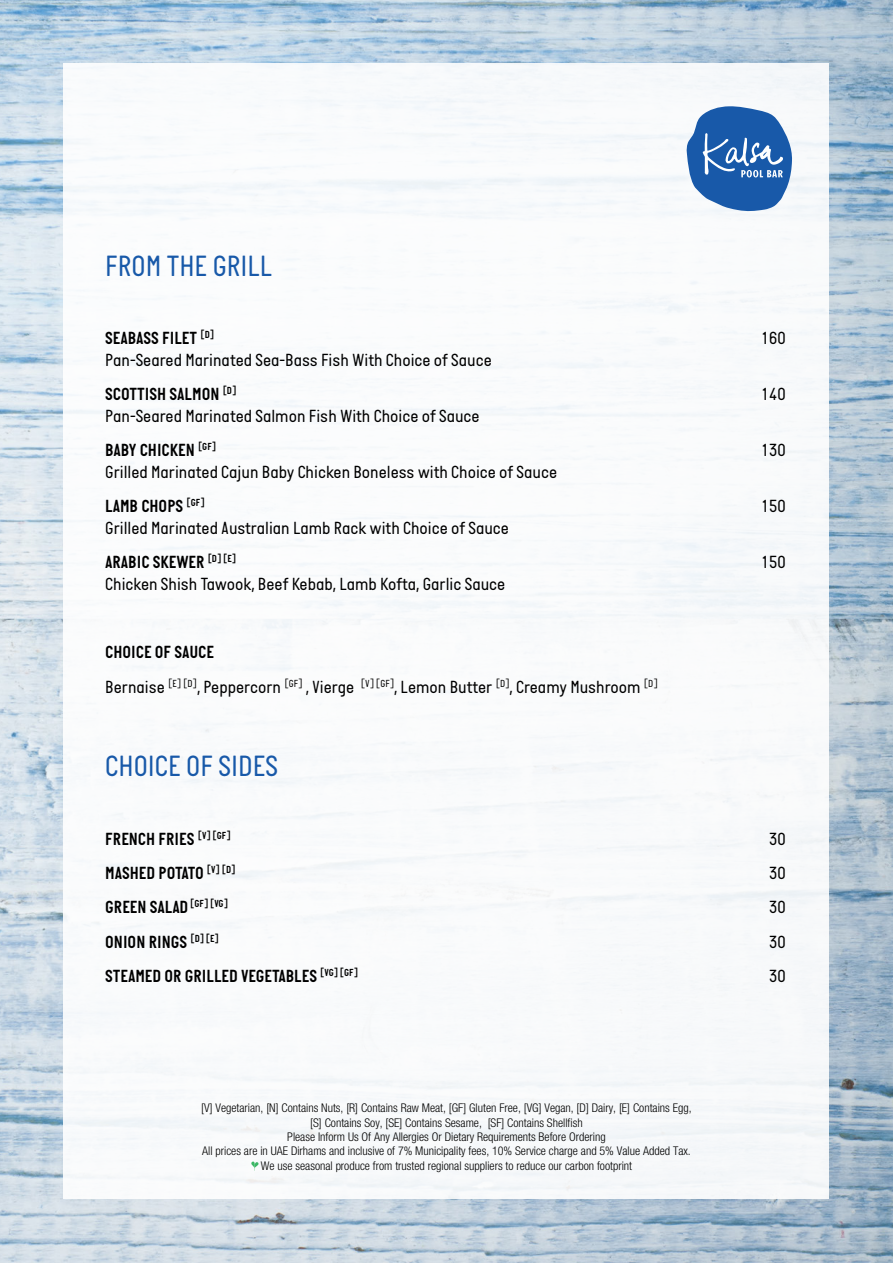
<style>
.page{position:relative;width:893px;height:1263px;background:#fff}
.page>*{position:absolute;margin:0;border:0;box-sizing:border-box;transform-origin:0 0}
.t1{font:30px "Italian Plate";color:#1859a9}
.t2{font:18px/34.3px "Italian Plate";color:#000}
.t3{font:600 18px "Italian Plate";color:#000}
.t4{font:300 condensed 12px/14.4px "Helvetica Neue LT Pro";color:#000;text-align:center}
.s1{font-weight:600}
</style>
<div class="page">
<img style="left:0;top:0;width:893px;height:1263px">
<div style="left:64px;top:64px;width:765px;height:1135px;background:#fff"></div>
<svg style="left:251px;top:1161px;width:8px;height:10px"></svg>
<svg style="left:686px;top:106px;width:106px;height:106px"></svg>
<h1 class="t1" style="left:105px;top:248px;width:168px">FROM THE GRILL</h1>
<p class="t3" style="left:105px;top:328px;width:110px">SEABASS FILET <sup>[D]</sup></p>
<p class="t2" style="left:761px;top:321px;width:26px">160</p>
<p class="t2" style="left:105px;top:342px;width:388px">Pan-Seared Marinated Sea-Bass Fish With Choice of Sauce<br><span class="s1">SCOTTISH SALMON</span> <sup>[D]</sup></p>
<p class="t2" style="left:761px;top:377px;width:26px">140</p>
<p class="t2" style="left:105px;top:398px;width:376px">Pan-Seared Marinated Salmon Fish With Choice of Sauce<br><span class="s1">BABY CHICKEN</span> <sup>[GF]</sup></p>
<p class="t2" style="left:105px;top:454px;width:453px">Grilled Marinated Cajun Baby Chicken Boneless with Choice of Sauce<br><span class="s1">LAMB CHOPS</span> <sup>[GF]</sup></p>
<p class="t2" style="left:105px;top:510px;width:405px">Grilled Marinated Australian Lamb Rack with Choice of Sauce<br><span class="s1">ARABIC SKEWER</span> <sup>[D]</sup> <sup>[E]</sup></p>
<p class="t2" style="left:105px;top:566px;width:402px">Chicken Shish Tawook, Beef Kebab, Lamb Kofta, Garlic Sauce</p>
<p class="t2" style="left:105px;top:635px;width:554px"><span class="s1">CHOICE OF SAUCE<br></span>Bernaise <sup>[E]</sup> <sup>[D]</sup>, Peppercorn <sup>[GF]</sup> , Vierge <sup>[V]</sup> <sup>[GF]</sup>, Lemon Butter <sup>[D]</sup>, Creamy Mushroom <sup>[D]</sup></p>
<h1 class="t1" style="left:105px;top:749px;width:174px">CHOICE OF SIDES</h1>
<p class="t2" style="left:761px;top:433px;width:26px">130</p>
<p class="t2" style="left:761px;top:489px;width:26px">150</p>
<p class="t2" style="left:761px;top:545px;width:26px">150</p>
<p class="t3" style="left:105px;top:828px;width:127px">FRENCH FRIES <sup>[V]</sup> <sup>[GF]</sup></p>
<p class="t2" style="left:769px;top:821px;width:18px">30</p>
<p class="t3" style="left:105px;top:863px;width:132px">MASHED POTATO <sup>[V]</sup> <sup>[D]</sup></p>
<p class="t2" style="left:769px;top:855px;width:18px">30</p>
<p class="t3" style="left:105px;top:897px;width:124px">GREEN SALAD <sup>[GF]</sup> <sup>[VG]</sup></p>
<p class="t2" style="left:769px;top:890px;width:18px">30</p>
<p class="t3" style="left:105px;top:932px;width:115px">ONION RINGS <sup>[D]</sup> <sup>[E]</sup></p>
<p class="t2" style="left:769px;top:924px;width:18px">30</p>
<p class="t3" style="left:105px;top:966px;width:254px">STEAMED OR GRILLED VEGETABLES <sup>[VG]</sup> <sup>[GF]</sup></p>
<p class="t2" style="left:769px;top:959px;width:18px">30</p>
<p class="t4" style="left:201px;top:1100px;width:492px">[V] Vegetarian, [N] Contains Nuts, [R] Contains Raw Meat, [GF] Gluten Free, [VG] Vegan, [D] Dairy, [E] Contains Egg, [S] Contains Soy, [SE] Contains Sesame, [SF] Contains Shellfish<br>Please Inform Us Of Any Allergies Or Dietary Requirements Before Ordering<br>All prices are in UAE Dirhams and inclusive of 7% Municipality fees, 10% Service charge and 5% Value Added Tax.<br>We use seasonal produce from trusted regional suppliers to reduce our carbon footprint</p>
</div>
